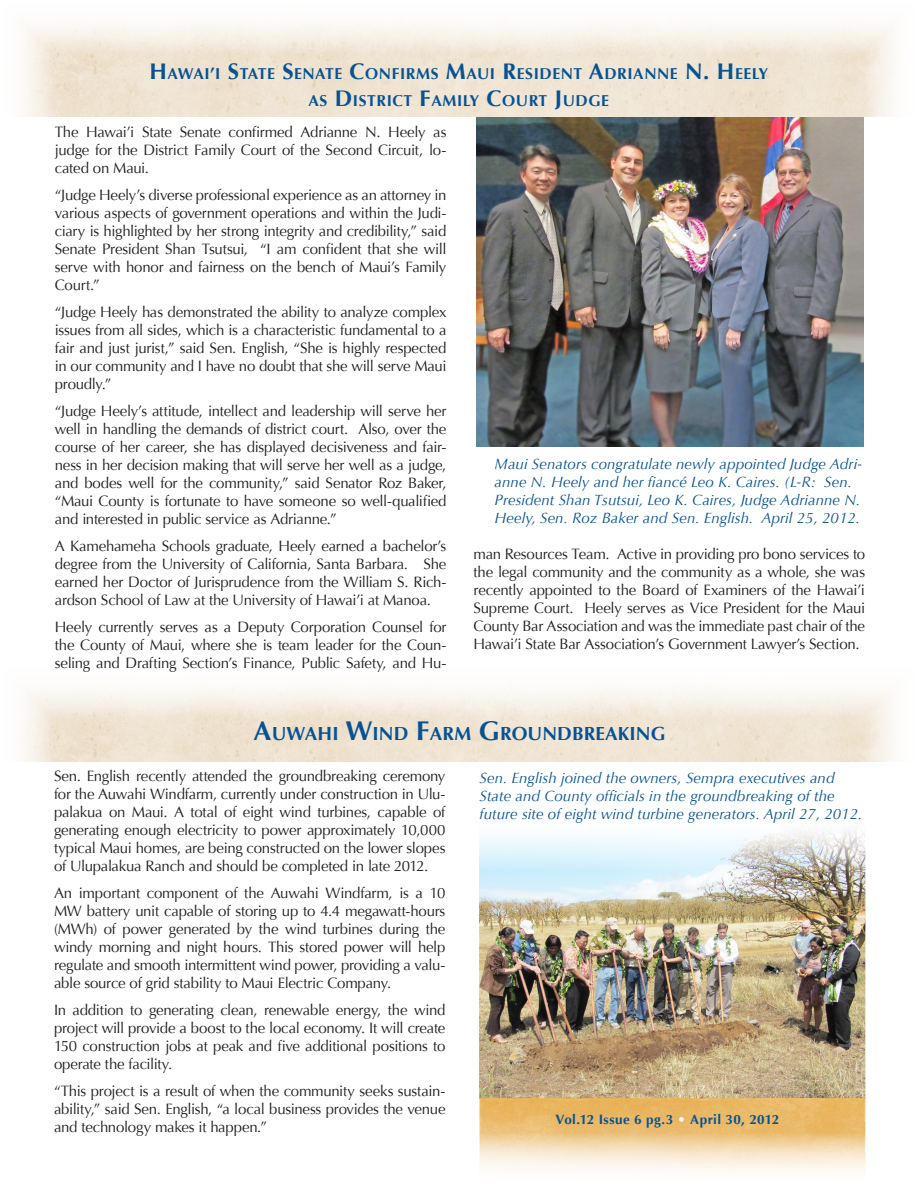
<style>
.page{position:relative;width:918px;height:1188px;background:#fff}
.page>*{position:absolute;margin:0;border:0;box-sizing:border-box;transform-origin:0 0}
.t1{font:700 18.9px "Optima";letter-spacing:.005em;color:#065294}
.t2{font:700 15.75px "Optima";letter-spacing:.035em;color:#065294}
.t3{font:15px/18px "Optima";letter-spacing:-.02em;color:#231f20;text-align:justify}
.t4{font:italic 15px/18px "Optima";letter-spacing:.005em;color:#065294}
.Emphasis{font:700 13.5px "Optima";letter-spacing:.03em;color:#065294}
.s1{font-size:22.5px}
.s2{font-size:16.5px}
.s3{font-size:27px}
.s4{color:#fff}
</style>
<div class="page">
<img style="left:477px;top:116px;width:387px;height:331px">
<img style="left:480px;top:830px;width:385px;height:342px">
<img style="left:21px;top:22px;width:874px;height:94px">
<img style="left:23px;top:686px;width:871px;height:76px">
<p class="t2" style="left:149px;top:65px;width:620px"><span class="s1">H</span>AWAI<span class="s2">’</span>I <span class="s1">S</span>TATE <span class="s1">S</span>ENATE <span class="s1">C</span>ONFI RMS <span class="s1">M</span>AUI <span class="s1">R</span>ESI DENT <span class="s1">A</span>DRIANNE <span class="s1">N. H</span> EELY</p>
<p class="t2" style="left:309px;top:92px;width:302px">AS <span class="s1">D</span> ISTRICT <span class="s1">F</span>AMI LY <span class="s1">C</span>OURT <span class="s1">J</span>UDGE</p>
<p class="t3" style="left:55px;top:123px;width:393px">The Hawai’i State Senate confirmed Adrianne N. Heely as judge for the District Family Court of the Second Circuit, lo&shy;cated on Maui.</p>
<p class="t3" style="left:55px;top:186px;width:393px">“Judge Heely’s diverse professional experience as an attorney in various aspects of government operations and within the Judi&shy;ciary is highlighted by her strong integrity and credibility,” said Senate President Shan Tsutsui, “I am confident that she will serve with honor and fairness on the bench of Maui’s Family Court.”</p>
<p class="t3" style="left:55px;top:303px;width:393px">“Judge Heely has demonstrated the ability to analyze complex issues from all sides, which is a characteristic fundamental to a fair and just jurist,” said Sen. English, “She is highly respected in our community and I have no doubt that she will serve Maui proudly.”</p>
<p class="t3" style="left:55px;top:402px;width:393px">“Judge Heely’s attitude, intellect and leadership will serve her well in handling the demands of district court. Also, over the course of her career, she has displayed decisiveness and fair&shy;ness in her decision making that will serve her well as a judge, and bodes well for the community,” said Senator Roz Baker, “Maui County is fortunate to have someone so well-qualified and interested in public service as Adrianne.”</p>
<p class="t3" style="left:55px;top:537px;width:393px">A Kamehameha Schools graduate, Heely earned a bachelor’s degree from the University of California, Santa Barbara. She earned her Doctor of Jurisprudence from the William S. Rich&shy;ardson School of Law at the University of Hawai’i at Manoa.</p>
<p class="t3" style="left:55px;top:618px;width:393px">Heely currently serves as a Deputy Corporation Counsel for the County of Maui, where she is team leader for the Coun&shy;seling and Drafting Section’s Finance, Public Safety, and Hu-</p>
<p class="t4" style="left:495px;top:455px;width:369px">Maui Senators congratulate newly appointed Judge Adri&shy;anne N. Heely and her fiancé Leo K. Caires. (L-R: Sen.<br>President Shan Tsutsui, Leo K. Caires, Judge Adrianne N.<br>Heely, Sen. Roz Baker and Sen. English. April 25, 2012.</p>
<p class="t3" style="left:474px;top:545px;width:393px">man Resources Team. Active in providing pro bono services to the legal community and the community as a whole, she was recently appointed to the Board of Examiners of the Hawai’i Supreme Court. Heely serves as Vice President for the Maui County Bar Association and was the immediate past chair of the Hawai’i State Bar Association’s Government Lawyer’s Section.</p>
<p class="t1" style="left:254px;top:723px;width:413px"><span class="s3">A</span>UWAHI <span class="s3">W</span>I ND <span class="s3">F</span>ARM <span class="s3">G</span> ROUNDBREAKI NG</p>
<p class="t3" style="left:54px;top:767px;width:393px">Sen. English recently attended the groundbreaking ceremony for the Auwahi Windfarm, currently under construction in Ulu&shy;palakua on Maui. A total of eight wind turbines, capable of generating enough electricity to power approximately 10,000 typical Maui homes, are being constructed on the lower slopes of Ulupalakua Ranch and should be completed in late 2012.</p>
<p class="t3" style="left:54px;top:884px;width:393px">An important component of the Auwahi Windfarm, is a 10<br>MW battery unit capable of storing up to 4.4 megawatt-hours (MWh) of power generated by the wind turbines during the windy morning and night hours. This stored power will help regulate and smooth intermittent wind power, providing a valu&shy;able source of grid stability to Maui Electric Company.</p>
<p class="t3" style="left:54px;top:1001px;width:393px">In addition to generating clean, renewable energy, the wind project will provide a boost to the local economy. It will create 150 construction jobs at peak and five additional positions to operate the facility.</p>
<p class="t3" style="left:54px;top:1082px;width:393px">“This project is a result of when the community seeks sustain&shy;ability,” said Sen. English, “a local business provides the venue and technology makes it happen.”</p>
<p class="t4" style="left:480px;top:769px;width:384px">Sen. English joined the owners, Sempra executives and<br>State and County officials in the groundbreaking of the future site of eight wind turbine generators. April 27, 2012.</p>
<p class="Emphasis" style="left:556px;top:1112px;width:225px">Vol.12 Issue 6 pg.3 <span class="s4">•</span> April 30, 2012</p>
</div>
